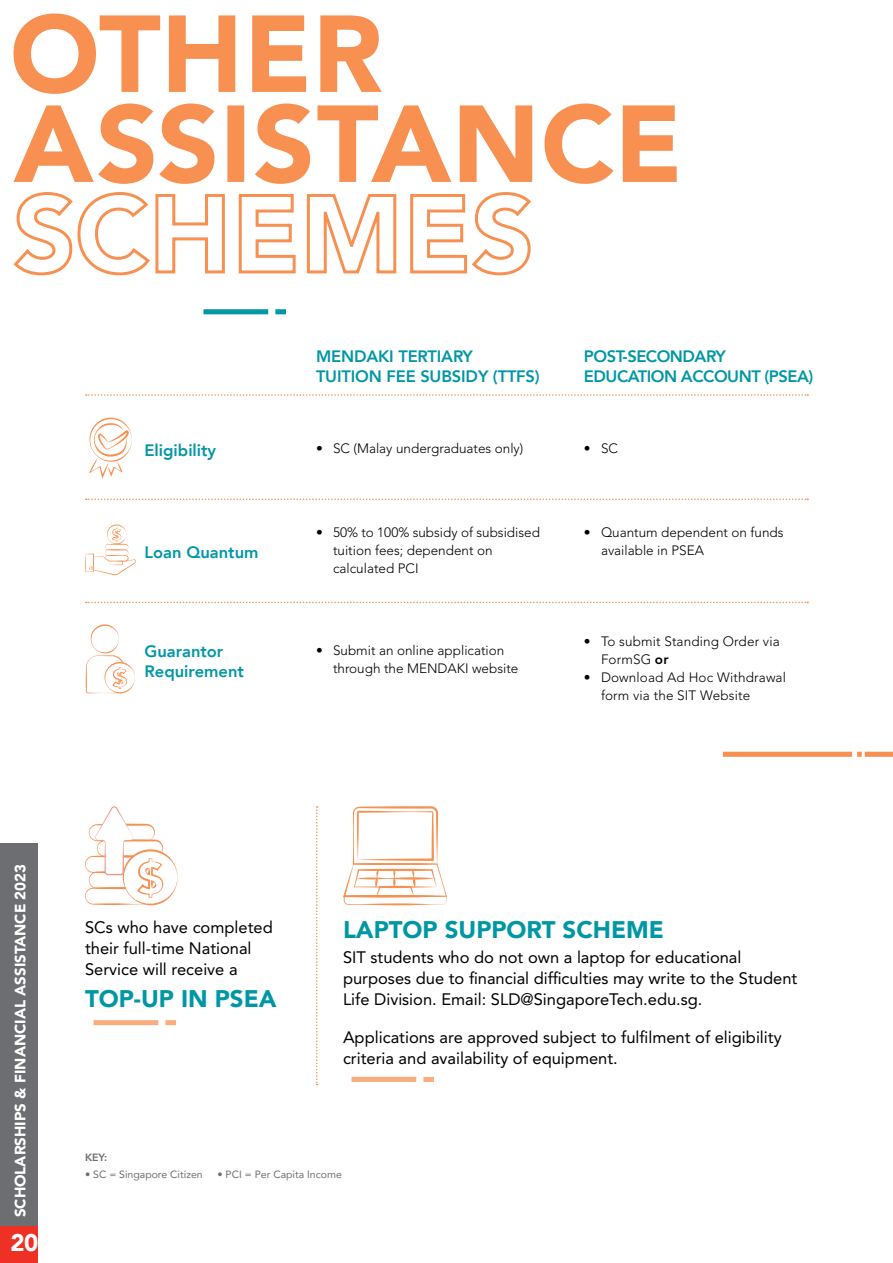
<style>
.page{position:relative;width:893px;height:1263px;background:#fff}
.page>*{position:absolute;margin:0;border:0;box-sizing:border-box;transform-origin:0 0}
.t1{font:900 24px "Avenir";color:#0097a5}
.t2{font:900 24px "Avenir";color:#fff}
.t3{font:16.5px/21px "Avenir LT Std";color:#000}
.t4{font:800 16.5px/19.8px "Avenir";letter-spacing:-.01em;color:#0097a5}
.t5{font:800 16.5px/19.8px "Avenir";letter-spacing:-.03em;color:#0097a5}
.t6{font:900 15px "Avenir";color:#fff}
.t7{font:300 13.5px/18px "Avenir LT Std";color:#000}
.t8{font:10.5px "Avenir";color:#6d6e71}
.t9{font:800 10.5px "Avenir";color:#6d6e71}
.s1{font-weight:800}
</style>
<div class="page">
<div style="left:203px;top:309px;width:65px;height:5px;background:#0097a5"></div>
<div style="left:275px;top:309px;width:11px;height:5px;background:#0097a5"></div>
<svg style="left:86px;top:394px;width:722px;height:2px"></svg>
<svg style="left:86px;top:498px;width:722px;height:2px"></svg>
<svg style="left:86px;top:602px;width:722px;height:1px"></svg>
<svg style="left:316px;top:806px;width:2px;height:279px"></svg>
<div style="left:351px;top:1077px;width:65px;height:5px;background:#faae7e"></div>
<div style="left:423px;top:1077px;width:11px;height:5px;background:#faae7e"></div>
<div style="left:94px;top:1020px;width:64px;height:5px;background:#faae7e"></div>
<div style="left:165px;top:1020px;width:11px;height:5px;background:#faae7e"></div>
<svg style="left:343px;top:806px;width:104px;height:99px"></svg>
<div style="left:723px;top:752px;width:129px;height:5px;background:#f79051"></div>
<div style="left:865px;top:752px;width:28px;height:5px;background:#f79051"></div>
<svg style="left:857px;top:752px;width:5px;height:5px"></svg>
<svg style="left:89px;top:417px;width:43px;height:62px"></svg>
<svg style="left:85px;top:524px;width:51px;height:51px"></svg>
<svg style="left:86px;top:624px;width:49px;height:70px"></svg>
<svg style="left:85px;top:806px;width:93px;height:100px"></svg>
<svg style="left:13px;top:192px;width:518px;height:84px"></svg>
<svg style="left:14px;top:104px;width:663px;height:80px"></svg>
<svg style="left:14px;top:14px;width:368px;height:80px"></svg>
<div style="left:0;top:1225px;width:37px;height:38px;background:#ee3124"></div>
<div style="left:0;top:843px;width:37px;height:382px;background:#6d6e71"></div>
<p class="t4" style="left:316px;top:346px;width:225px">MENDAKI TERTIARY<br>TUITION FEE SUBSIDY (TTFS)</p>
<p class="t5" style="left:584px;top:346px;width:231px">POST-SECONDARY<br>EDUCATION ACCOUNT (PSEA)</p>
<p class="t4" style="left:145px;top:441px;width:73px">Eligibility</p>
<p class="t7" style="left:316px;top:440px;width:209px">• SC (Malay undergraduates only)</p>
<p class="t4" style="left:145px;top:542px;width:115px">Loan Quantum</p>
<p class="t7" style="left:333px;top:523px;width:208px;text-indent:-17px">• 50% to 100% subsidy of subsidised tuition fees; dependent on calculated PCI</p>
<p class="t7" style="left:584px;top:440px;width:36px">• SC</p>
<p class="t7" style="left:601px;top:523px;width:184px;text-indent:-17px">• Quantum dependent on funds available in PSEA</p>
<p class="t4" style="left:145px;top:642px;width:101px">Guarantor<br>Requirement</p>
<p class="t7" style="left:601px;top:632px;width:180px;text-indent:-17px">• To submit Standing Order via<br>FormSG <span class="s1">or</span></p>
<p class="t7" style="left:333px;top:641px;width:187px;text-indent:-17px">• Submit an online application through the MENDAKI website</p>
<p class="t7" style="left:601px;top:668px;width:187px;text-indent:-17px">• Download Ad Hoc Withdrawal form via the SIT Website</p>
<p class="t6" style="left:7px;top:1217px;width:355px;rotate:-90deg">SCHOLARSHIPS &amp; FINANCIAL ASSISTANCE 2023</p>
<h1 class="t2" style="left:10px;top:1222px;width:29px">20</h1>
<p class="t3" style="left:85px;top:917px;width:189px">SCs who have completed their full-time National<br>Service will receive a</p>
<h1 class="t1" style="left:85px;top:978px;width:193px">TOP-UP IN PSEA</h1>
<h1 class="t1" style="left:343px;top:909px;width:322px">LAPTOP SUPPORT SCHEME</h1>
<p class="t3" style="left:343px;top:947px;width:456px">SIT students who do not own a laptop for educational purposes due to financial difficulties may write to the Student<br>Life Division. Email: SLD@SingaporeTech.edu.sg.</p>
<p class="t3" style="left:343px;top:1027px;width:440px">Applications are approved subject to fulfilment of eligibility criteria and availability of equipment.</p>
<p class="t9" style="left:85px;top:1149px;width:24px">KEY:</p>
<p class="t8" style="left:85px;top:1166px;width:119px">• SC = Singapore Citizen</p>
<p class="t8" style="left:217px;top:1166px;width:126px">• PCI = Per Capita Income</p>
</div>
